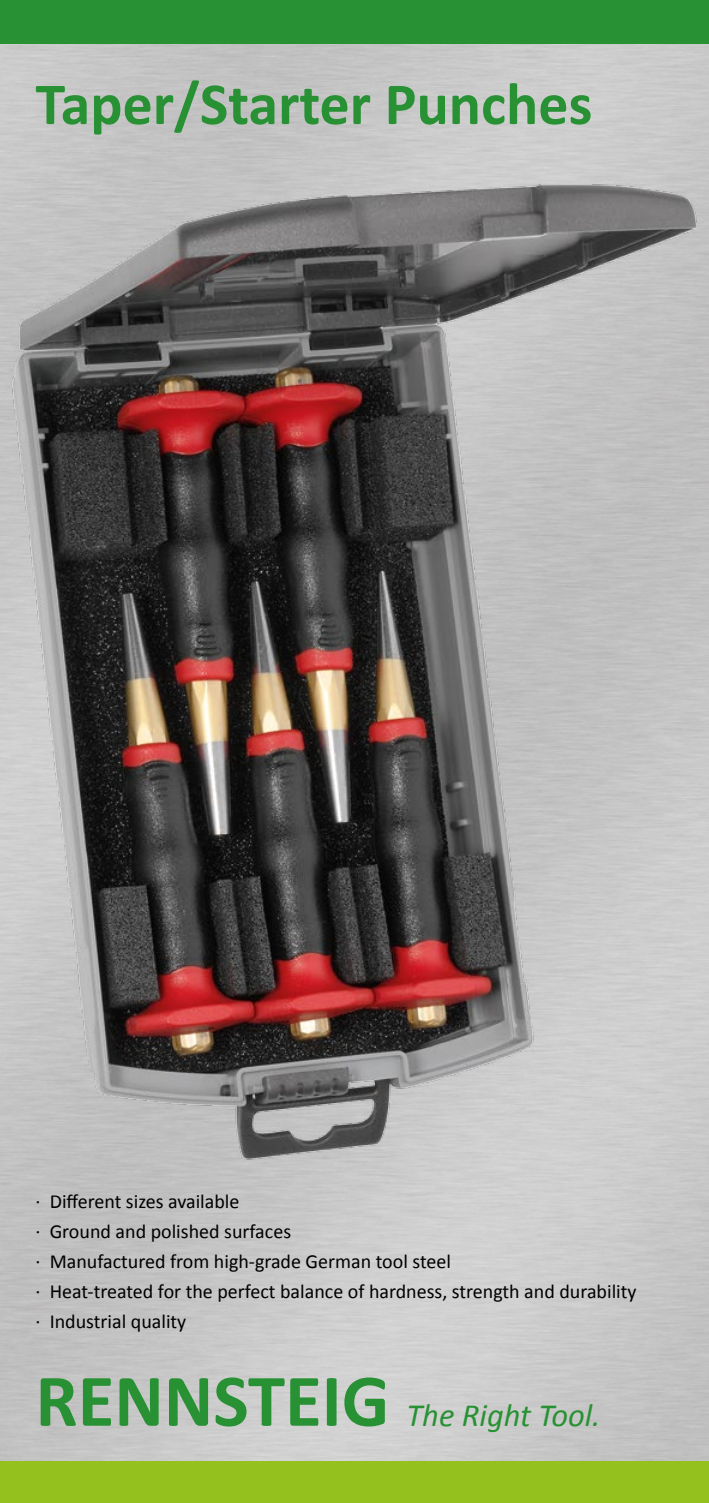
<style>
.page{position:relative;width:709px;height:1503px;background:#fff}
.page>*{position:absolute;margin:0;border:0;box-sizing:border-box;transform-origin:0 0}
.t1{font:700 75px "Calibri";color:#279134}
.t2{font:700 60px "Calibri";color:#279134}
.t3{font:italic 32.5px "Calibri";color:#279134}
.t4{font:20px/30px "Calibri";color:#000}
</style>
<div class="page">
<div style="left:0;top:1461px;width:709px;height:41px;background:#95c11f"></div>
<img style="left:0;top:0;width:709px;height:1281px">
<h2 class="t2" style="left:35px;top:66px;width:558px">Taper/Starter Punches</h2>
<p class="t4" style="left:35px;top:1186px;width:602px">· Different sizes available<br>· Ground and polished surfaces<br>· Manufactured from high-grade German tool steel<br>· Heat-treated for the perfect balance of hardness, strength and durability · Industrial quality</p>
<h1 class="t1" style="left:35px;top:1352px;width:355px">RENNSTEIG</h1>
<h3 class="t3" style="left:406px;top:1392px;width:195px">The Right Tool.</h3>
</div>
